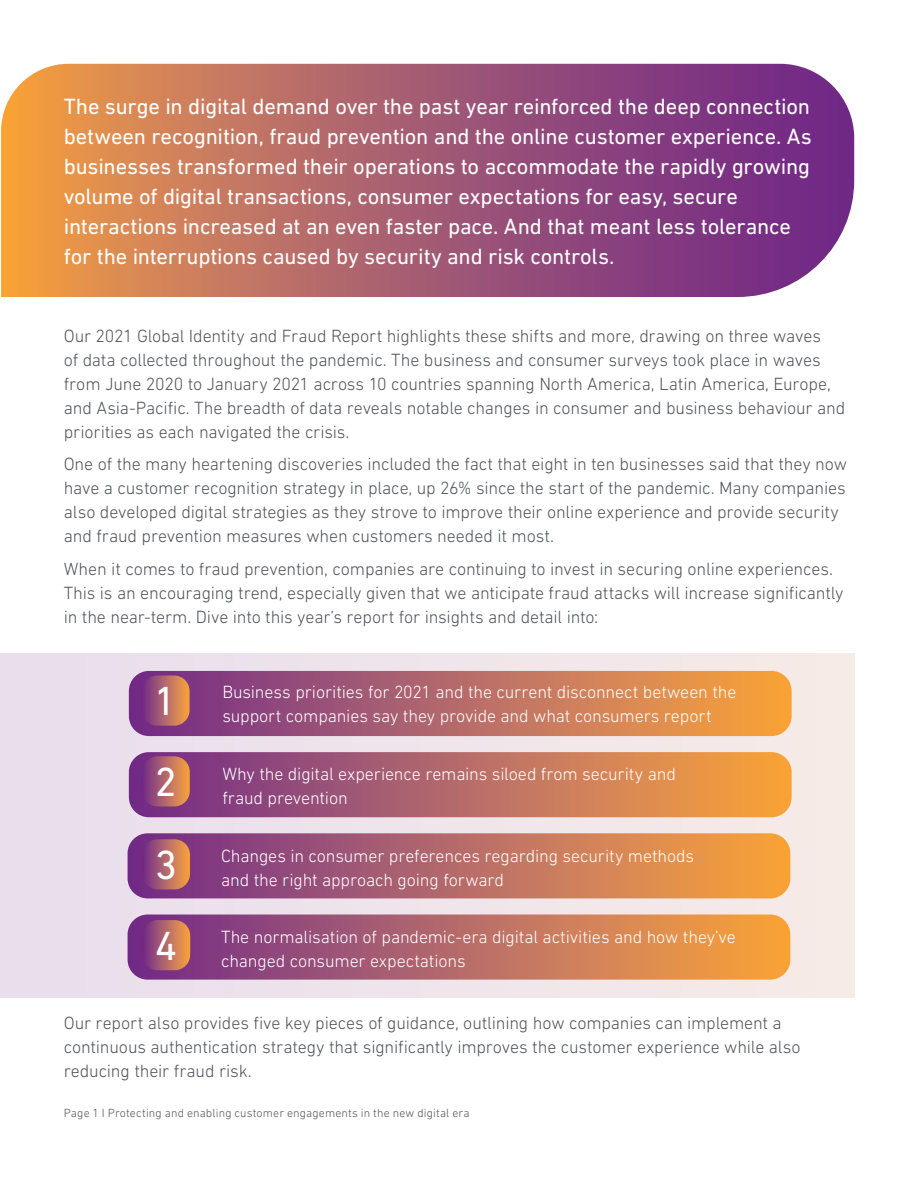
<style>
.page{position:relative;width:918px;height:1188px;background:#fff}
.page>*{position:absolute;margin:0;border:0;box-sizing:border-box;transform-origin:0 0}
.t1{font:41.4px/82.9px "DIN Next W1 G";color:#fff}
.t2{font:22.5px/30px "DIN Next W1 G";letter-spacing:-.01em;color:#fff}
.t3{font:300 18px/24px "DIN Next W1 G";letter-spacing:-.01em;color:#50555b}
.t4{font:300 18px/24px "DIN Next W1 G";letter-spacing:-.01em;color:#fff}
.t5{font:300 12px "DIN Next W1 G";letter-spacing:.01em;color:#50555b}
</style>
<div class="page">
<div style="left:0;top:653px;width:854px;height:345px;background:#ede2eb"></div>
<svg style="left:1px;top:64px;width:853px;height:233px;background:#ab6270"></svg>
<svg style="left:128px;top:915px;width:662px;height:65px;background:#b96d66"></svg>
<svg style="left:129px;top:752px;width:663px;height:65px;background:#b96d66"></svg>
<svg style="left:128px;top:833px;width:662px;height:65px;background:#b96d66"></svg>
<svg style="left:129px;top:671px;width:663px;height:65px;background:#b96d65"></svg>
<p class="t2" style="left:64px;top:91px;width:749px">The surge in digital demand over the past year reinforced the deep connection between recognition, fraud prevention and the online customer experience. As businesses transformed their operations to accommodate the rapidly growing volume of digital transactions, consumer expectations for easy, secure interactions increased at an even faster pace. And that meant less tolerance for the interruptions caused by security and risk controls.</p>
<p class="t3" style="left:64px;top:324px;width:783px">Our 2021 Global Identity and Fraud Report highlights these shifts and more, drawing on three waves<br>of data collected throughout the pandemic. The business and consumer surveys took place in waves from June 2020 to January 2021 across 10 countries spanning North America, Latin America, Europe, and Asia-Pacific. The breadth of data reveals notable changes in consumer and business behaviour and priorities as each navigated the crisis.</p>
<p class="t3" style="left:64px;top:452px;width:785px">One of the many heartening discoveries included the fact that eight in ten businesses said that they now have a customer recognition strategy in place, up 26% since the start of the pandemic. Many companies also developed digital strategies as they strove to improve their online experience and provide security and fraud prevention measures when customers needed it most.</p>
<p class="t3" style="left:64px;top:556px;width:781px">When it comes to fraud prevention, companies are continuing to invest in securing online experiences.<br>This is an encouraging trend, especially given that we anticipate fraud attacks will increase significantly in the near-term. Dive into this year’s report for insights and detail into:</p>
<h1 class="t1" style="left:154px;top:659px;width:24px">1</h1>
<p class="t4" style="left:222px;top:680px;width:516px">Business priorities for 2021 and the current disconnect between the support companies say they provide and what consumers report</p>
<h1 class="t1" style="left:154px;top:740px;width:24px">2<br>3</h1>
<p class="t4" style="left:222px;top:762px;width:455px">Why the digital experience remains siloed from security and fraud prevention</p>
<p class="t4" style="left:221px;top:843px;width:475px">Changes in consumer preferences regarding security methods and the right approach going forward</p>
<h1 class="t1" style="left:155px;top:904px;width:24px">4</h1>
<p class="t4" style="left:221px;top:925px;width:516px">The normalisation of pandemic-era digital activities and how they’ve</p>
<p class="t4" style="left:221px;top:949px;width:246px">changed consumer expectations</p>
<p class="t3" style="left:64px;top:1011px;width:738px">Our report also provides five key pieces of guidance, outlining how companies can implement a continuous authentication strategy that significantly improves the customer experience while also reducing their fraud risk.</p>
<p class="t5" style="left:64px;top:1106px;width:407px">Page 1 I Protecting and enabling customer engagements in the new digital era</p>
</div>
